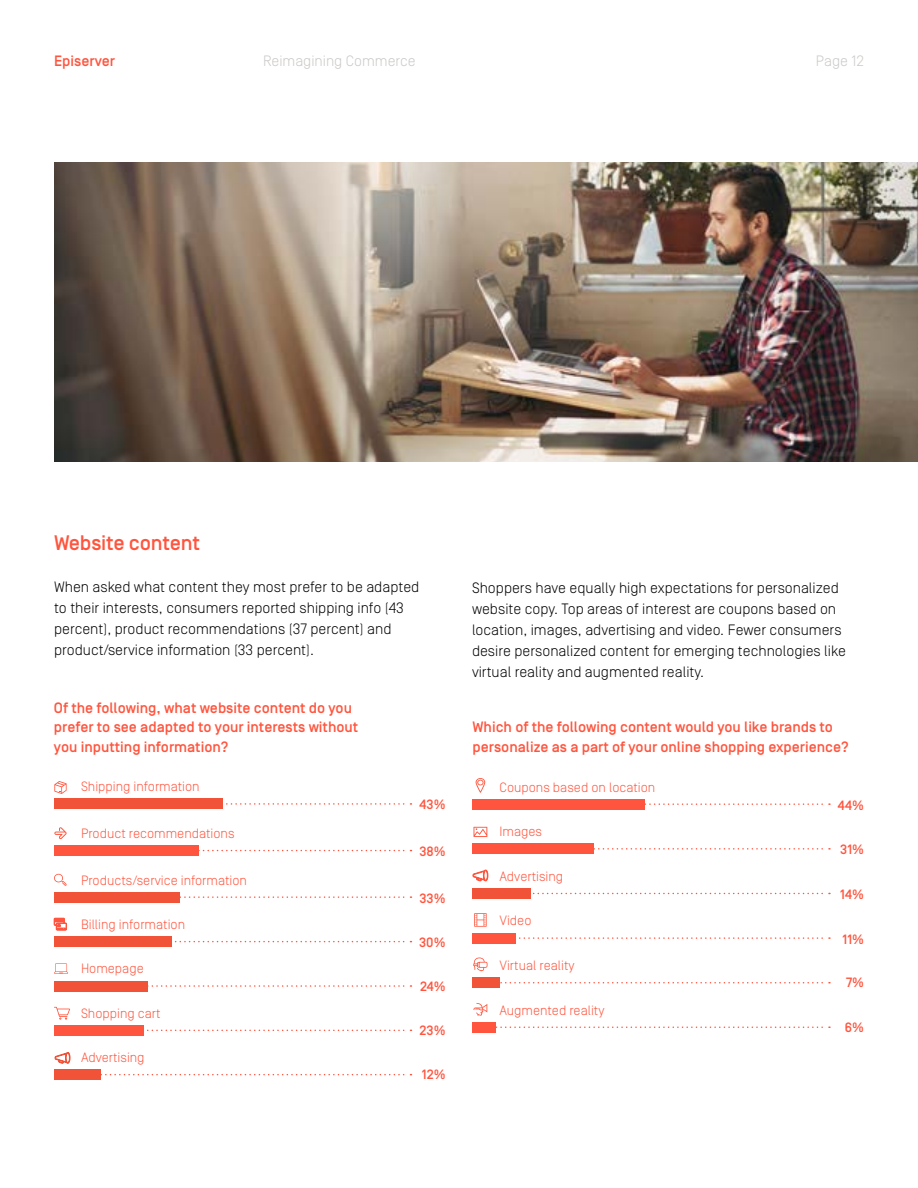
<style>
.page{position:relative;width:918px;height:1188px;background:#fff}
.page>*{position:absolute;margin:0;border:0;box-sizing:border-box;transform-origin:0 0}
.t1{font:500 21px "Simplon Norm";letter-spacing:-.01em;color:#ff553e}
.t2{font:300 15px/21px "Simplon Norm";color:#000}
.t3{font:500 15px/19.5px "Simplon Norm";color:#ff553e}
.t4{font:300 15px "Simplon Norm";color:#cbc9c6}
.t5{font:300 13.5px "Simplon Norm";color:#ff553e}
.t6{font:500 13.5px "Simplon Norm";color:#ff553e}
</style>
<div class="page">
<svg style="left:148px;top:985px;width:263px;height:2px"></svg>
<div style="left:54px;top:981px;width:94px;height:10px;background:#f05338"></div>
<svg style="left:500px;top:982px;width:330px;height:1px"></svg>
<div style="left:472px;top:977px;width:28px;height:11px;background:#f05338"></div>
<svg style="left:171px;top:941px;width:240px;height:1px"></svg>
<div style="left:54px;top:936px;width:117px;height:11px;background:#f05338"></div>
<svg style="left:519px;top:937px;width:311px;height:2px"></svg>
<div style="left:472px;top:933px;width:44px;height:10px;background:#ff553e"></div>
<svg style="left:101px;top:1074px;width:310px;height:1px"></svg>
<div style="left:54px;top:1069px;width:47px;height:11px;background:#f05338"></div>
<svg style="left:533px;top:893px;width:297px;height:1px"></svg>
<div style="left:472px;top:888px;width:59px;height:11px;background:#f05338"></div>
<svg style="left:147px;top:1030px;width:264px;height:1px"></svg>
<div style="left:54px;top:1025px;width:90px;height:11px;background:#ff553e"></div>
<svg style="left:496px;top:1027px;width:334px;height:1px"></svg>
<div style="left:472px;top:1022px;width:24px;height:11px;background:#ff553e"></div>
<svg style="left:199px;top:850px;width:212px;height:1px"></svg>
<div style="left:54px;top:845px;width:145px;height:11px;background:#ff553e"></div>
<svg style="left:54px;top:827px;width:13px;height:12px"></svg>
<svg style="left:179px;top:896px;width:232px;height:2px"></svg>
<div style="left:54px;top:892px;width:125px;height:10px;background:#f05338"></div>
<svg style="left:54px;top:874px;width:13px;height:12px"></svg>
<svg style="left:222px;top:803px;width:189px;height:2px"></svg>
<div style="left:54px;top:799px;width:168px;height:10px;background:#f05338"></div>
<svg style="left:54px;top:781px;width:13px;height:13px"></svg>
<svg style="left:645px;top:803px;width:185px;height:2px"></svg>
<div style="left:472px;top:799px;width:173px;height:10px;background:#ff553e"></div>
<svg style="left:476px;top:778px;width:9px;height:15px"></svg>
<svg style="left:594px;top:848px;width:236px;height:2px"></svg>
<div style="left:472px;top:844px;width:122px;height:10px;background:#ff553e"></div>
<svg style="left:474px;top:827px;width:13px;height:10px"></svg>
<img style="left:54px;top:162px;width:864px;height:300px">
<svg style="left:54px;top:918px;width:13px;height:12px"></svg>
<svg style="left:54px;top:963px;width:14px;height:11px"></svg>
<svg style="left:54px;top:1007px;width:16px;height:13px"></svg>
<svg style="left:55px;top:1052px;width:15px;height:12px"></svg>
<svg style="left:473px;top:870px;width:15px;height:11px"></svg>
<svg style="left:474px;top:913px;width:13px;height:14px"></svg>
<svg style="left:473px;top:958px;width:15px;height:13px"></svg>
<svg style="left:474px;top:1003px;width:13px;height:13px"></svg>
<p class="t3" style="left:54px;top:52px;width:63px">Episerver</p>
<p class="t4" style="left:263px;top:53px;width:154px">Reimagining Commerce</p>
<p class="t4" style="left:816px;top:53px;width:50px">Page 12</p>
<h1 class="t1" style="left:54px;top:532px;width:147px">Website content</h1>
<p class="t2" style="left:54px;top:577px;width:367px">When asked what content they most prefer to be adapted to their interests, consumers reported shipping info (43 percent), product recommendations (37 percent) and product/service information (33 percent).</p>
<p class="t2" style="left:472px;top:577px;width:375px">Shoppers have equally high expectations for personalized website copy. Top areas of interest are coupons based on location, images, advertising and video. Fewer consumers desire personalized content for emerging technologies like virtual reality and augmented reality.</p>
<p class="t3" style="left:54px;top:698px;width:306px">Of the following, what website content do you prefer to see adapted to your interests without you inputting information?</p>
<p class="t3" style="left:472px;top:718px;width:378px">Which of the following content would you like brands to personalize as a part of your online shopping experience?</p>
<p class="t5" style="left:81px;top:779px;width:120px">Shipping information</p>
<p class="t5" style="left:500px;top:780px;width:157px">Coupons based on location</p>
<p class="t6" style="left:420px;top:798px;width:27px">43%</p>
<p class="t6" style="left:838px;top:798px;width:28px">44%</p>
<p class="t5" style="left:81px;top:826px;width:155px">Product recommendations</p>
<p class="t5" style="left:500px;top:824px;width:44px">Images</p>
<p class="t6" style="left:419px;top:844px;width:28px">38%</p>
<p class="t6" style="left:840px;top:842px;width:25px">31%</p>
<p class="t5" style="left:81px;top:873px;width:168px">Products/service information</p>
<p class="t5" style="left:500px;top:869px;width:65px">Advertising</p>
<p class="t6" style="left:420px;top:891px;width:27px">33%</p>
<p class="t6" style="left:840px;top:887px;width:25px">14%</p>
<p class="t5" style="left:81px;top:917px;width:106px">Billing information</p>
<p class="t5" style="left:500px;top:914px;width:33px">Video</p>
<p class="t6" style="left:419px;top:935px;width:28px">30%</p>
<p class="t6" style="left:842px;top:932px;width:23px">11%</p>
<p class="t5" style="left:81px;top:962px;width:64px">Homepage</p>
<p class="t6" style="left:420px;top:979px;width:27px">24%</p>
<p class="t5" style="left:500px;top:958px;width:77px">Virtual reality</p>
<p class="t6" style="left:846px;top:976px;width:19px">7%</p>
<p class="t5" style="left:81px;top:1006px;width:81px">Shopping cart</p>
<p class="t6" style="left:420px;top:1023px;width:27px">23%</p>
<p class="t5" style="left:500px;top:1003px;width:107px">Augmented reality</p>
<p class="t6" style="left:845px;top:1020px;width:21px">6%</p>
<p class="t5" style="left:81px;top:1050px;width:65px">Advertising</p>
<p class="t6" style="left:422px;top:1068px;width:25px">12%</p>
</div>
